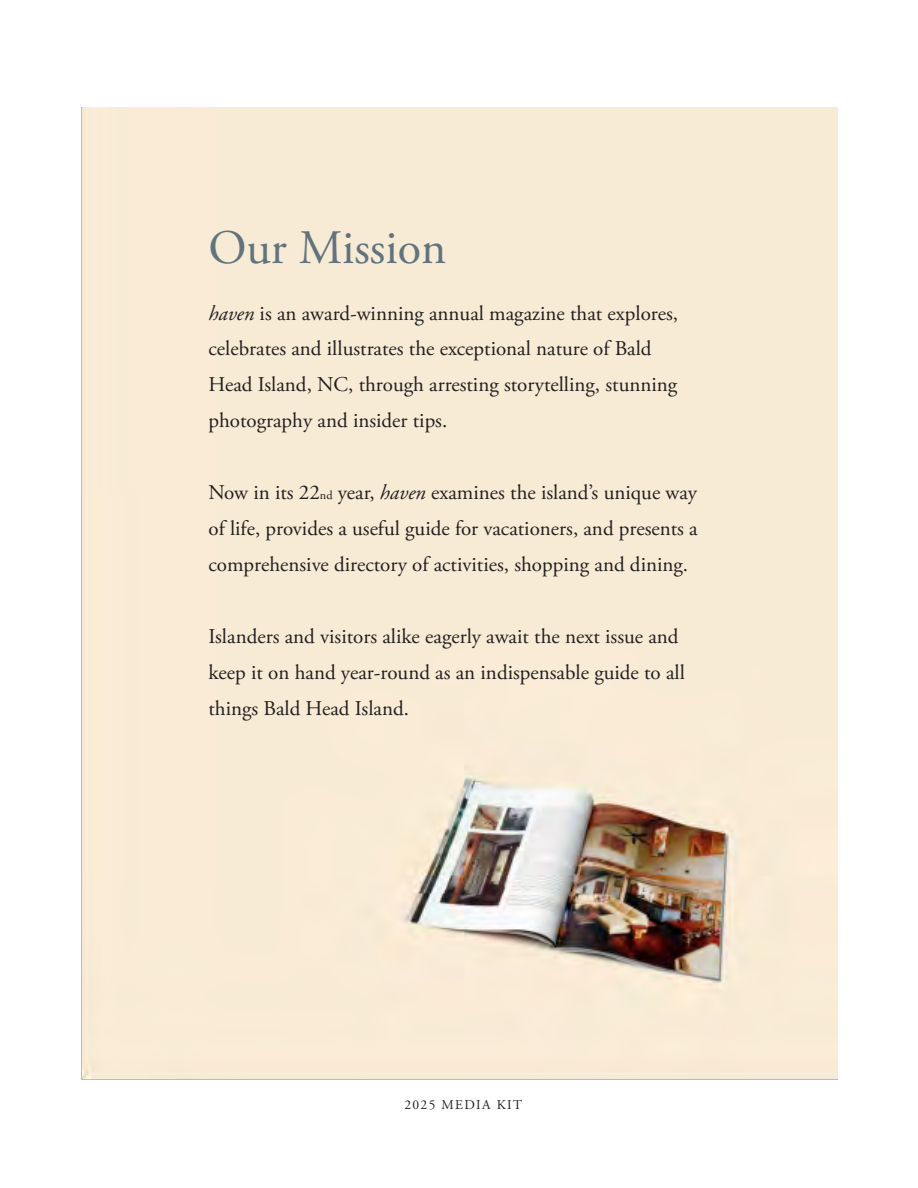
<style>
.page{position:relative;width:918px;height:1188px;background:#fff}
.page>*{position:absolute;margin:0;border:0;box-sizing:border-box;transform-origin:0 0}
.t1{font:48px "Adobe Garamond Pro";color:#61747e}
.t2{font:21px/36px "Adobe Garamond Pro";color:#231f20}
.t3{font:13.5px "Adobe Garamond Pro";letter-spacing:.1em;color:#231f20}
.s1{font-style:italic}
.s2{font-size:12.3px}
</style>
<div class="page">
<div style="left:81px;top:108px;width:756px;height:972px;background:#f8ebd5"></div>
<h1 class="t1" style="left:208px;top:219px;width:239px">Our Mission</h1>
<p class="t2" style="left:208px;top:296px;width:471px"><span class="s1">haven</span> is an award-winning annual magazine that explores, celebrates and illustrates the exceptional nature of Bald Head Island, NC, through arresting storytelling, stunning photography and insider tips.</p>
<p class="t2" style="left:208px;top:475px;width:491px;text-align:justify">Now in its 22<span class="s2">nd</span> year, <span class="s1">haven</span> examines the island’s unique way of life, provides a useful guide for vacationers, and presents a comprehensive directory of activities, shopping and dining.</p>
<p class="t2" style="left:208px;top:619px;width:478px">Islanders and visitors alike eagerly await the next issue and keep it on hand year-round as an indispensable guide to all things Bald Head Island.</p>
<p class="t3" style="left:404px;top:1096px;width:119px">2025 MEDIA KIT</p>
</div>
